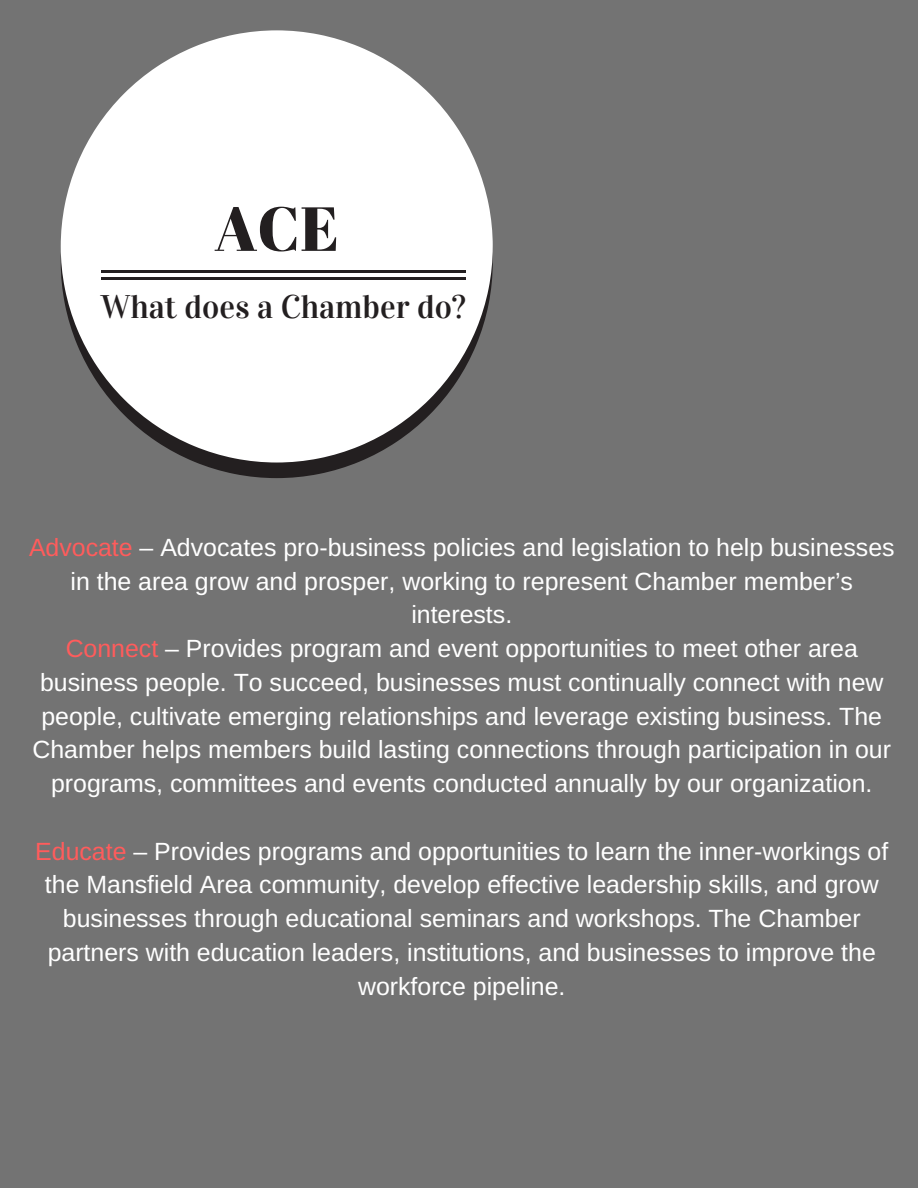
<style>
.page{position:relative;width:918px;height:1188px;background:#737373}
.page>*{position:absolute;margin:0;border:0;box-sizing:border-box;transform-origin:0 0}
.t1{font:62.1px "Abril Fatface";color:#231f20}
.t2{font:32.85px "Vidaloka";color:#231f20}
.t3{font:24.9px/33.8px "Arimo";color:#fff;text-align:center}
.s1{color:#ff5c5c}
</style>
<div class="page">
<svg style="left:198px;top:463px;width:158px;height:15px;fill:#231f20"></svg>
<svg style="left:61px;top:30px;width:432px;height:433px;fill:#fff"></svg>
<hr style="left:101px;top:270px;width:365px;height:3px;background:#231f20">
<hr style="left:101px;top:277px;width:365px;height:3px;background:#231f20">
<h1 class="t1" style="left:214px;top:185px;width:126px">ACE</h1>
<h2 class="t2" style="left:101px;top:287px;width:366px">What does a Chamber do?</h2>
<p class="t3" style="left:29px;top:530px;width:867px"><span class="s1">Advocate</span> – Advocates pro-business policies and legislation to help businesses in the area grow and prosper, working to represent Chamber member’s interests.<br><span class="s1">Connect</span> – Provides program and event opportunities to meet other area business people. To succeed, businesses must continually connect with new people, cultivate emerging relationships and leverage existing business. The Chamber helps members build lasting connections through participation in our programs, committees and events conducted annually by our organization.</p>
<p class="t3" style="left:35px;top:834px;width:855px"><span class="s1">Educate</span> – Provides programs and opportunities to learn the inner-workings of the Mansfield Area community, develop effective leadership skills, and grow businesses through educational seminars and workshops. The Chamber partners with education leaders, institutions, and businesses to improve the workforce pipeline.</p>
</div>
